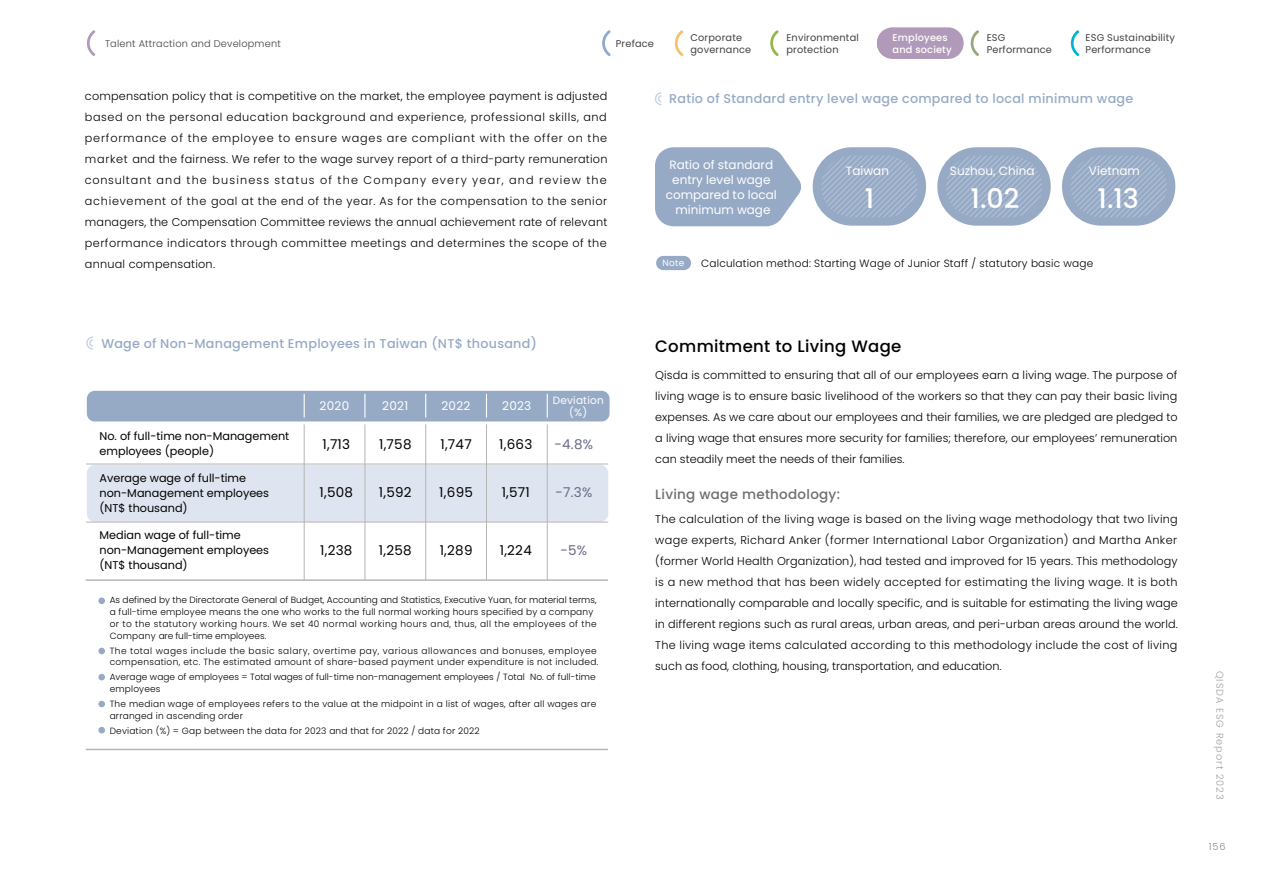
<style>
.page{position:relative;width:1263px;height:893px;background:#fff}
.page>*{position:absolute;margin:0;border:0;box-sizing:border-box;transform-origin:0 0}
.t1{font:500 27px "Poppins";color:#fff}
.t2{font:500 16.5px "Poppins";letter-spacing:.02em;color:#000}
.t3{font:13.5px "Poppins";letter-spacing:.02em;color:#000}
.t4{font:500 13.5px "Poppins";letter-spacing:.02em;color:#6d6e71}
.t5{font:13.5px "Poppins";color:#686986}
.t6{font:500 12.75px "Poppins";letter-spacing:.02em;color:#96aac5}
.t7{font:12px/15px "Poppins";color:#fff;text-align:center}
.t8{font:300 11.25px/21px "Poppins";color:#000;text-align:justify}
.t9{font:11.25px/15px "Poppins";color:#000}
.t10{font:300 10.5px "Poppins";letter-spacing:.02em;color:#000}
.t11{font:10.5px/12px "Poppins";letter-spacing:.02em;color:#fff;text-align:center}
.t12{font:9.75px/12px "Poppins";letter-spacing:.02em;color:#414042}
.t13{font:300 9.75px "Poppins";letter-spacing:.02em;color:#414042}
.t14{font:500 9.75px/12px "Poppins";letter-spacing:.02em;color:#fff}
.t15{font:300 9.75px "Poppins";letter-spacing:.1em;color:#9fa0a0}
.t16{font:300 9.75px "Poppins";color:#898989}
.t17{font:300 9px/11.9px "Poppins";letter-spacing:.02em;color:#000}
.t18{font:9px "Poppins";color:#fff}
</style>
<div class="page">
<svg style="left:655px;top:147px;width:146px;height:79px;background:#9fb1ca"></svg>
<div style="left:87px;top:465px;width:521px;height:57px;background:#dfe5f0;border-radius:8px"></div>
<div style="left:87px;top:391px;width:522px;height:30px;background:#96aac5;border-radius:8px"></div>
<hr style="left:304px;top:424px;width:1px;height:156px;background:#b5b5b6">
<hr style="left:365px;top:424px;width:1px;height:156px;background:#b5b5b6">
<hr style="left:425px;top:424px;width:1px;height:156px;background:#b5b5b6">
<hr style="left:547px;top:424px;width:1px;height:156px;background:#b5b5b6">
<hr style="left:486px;top:424px;width:1px;height:156px;background:#b5b5b6">
<svg style="left:304px;top:394px;width:1px;height:23px"></svg>
<svg style="left:364px;top:394px;width:1px;height:23px"></svg>
<svg style="left:425px;top:394px;width:1px;height:23px"></svg>
<svg style="left:547px;top:394px;width:1px;height:23px"></svg>
<svg style="left:486px;top:394px;width:1px;height:23px"></svg>
<hr style="left:86px;top:464px;width:522px;height:1px;background:#b5b5b6">
<hr style="left:86px;top:522px;width:522px;height:1px;background:#b5b5b6">
<hr style="left:86px;top:579px;width:522px;height:2px;background:#b5b5b6">
<hr style="left:86px;top:749px;width:522px;height:1px;background:#b5b5b6">
<div style="left:813px;top:147px;width:113px;height:79px;background:#96aac5;border-radius:39px"></div>
<svg style="left:821px;top:156px;width:96px;height:61px"></svg>
<div style="left:937px;top:147px;width:114px;height:79px;background:#96aac5;border-radius:39px"></div>
<svg style="left:946px;top:156px;width:96px;height:61px"></svg>
<div style="left:1062px;top:147px;width:113px;height:79px;background:#96aac5;border-radius:39px"></div>
<svg style="left:1070px;top:156px;width:97px;height:61px"></svg>
<svg style="left:86px;top:336px;width:7px;height:14px"></svg>
<svg style="left:654px;top:92px;width:8px;height:14px"></svg>
<div style="left:656px;top:256px;width:35px;height:14px;background:#96aac5;border-radius:7px"></div>
<div style="left:98px;top:597px;width:7px;height:7px;background:#96aac5;border-radius:50%"></div>
<div style="left:98px;top:648px;width:7px;height:6px;background:#96aac5;border-radius:50%"></div>
<div style="left:98px;top:674px;width:7px;height:6px;background:#96aac5;border-radius:50%"></div>
<div style="left:98px;top:701px;width:7px;height:6px;background:#96aac5;border-radius:50%"></div>
<div style="left:98px;top:727px;width:7px;height:6px;background:#96aac5;border-radius:50%"></div>
<svg style="left:87px;top:30px;width:8px;height:26px"></svg>
<div style="left:877px;top:27px;width:87px;height:32px;background:#b19ab9;border-radius:16px"></div>
<svg style="left:602px;top:30px;width:9px;height:26px"></svg>
<svg style="left:675px;top:30px;width:8px;height:26px"></svg>
<svg style="left:770px;top:30px;width:9px;height:26px"></svg>
<svg style="left:877px;top:30px;width:7px;height:26px"></svg>
<svg style="left:971px;top:30px;width:8px;height:26px"></svg>
<svg style="left:1071px;top:30px;width:8px;height:26px"></svg>
<p class="t12" style="left:786px;top:31px;width:74px">Environmental protection</p>
<p class="t12" style="left:987px;top:31px;width:67px">ESG<br>Performance</p>
<p class="t12" style="left:1085px;top:31px;width:91px">ESG Sustainability<br>Performance</p>
<p class="t13" style="left:105px;top:38px;width:177px">Talent Attraction and Development</p>
<p class="t14" style="left:892px;top:31px;width:61px">Employees and society</p>
<p class="t12" style="left:616px;top:37px;width:40px">Preface</p>
<p class="t12" style="left:690px;top:31px;width:62px">Corporate governance</p>
<p class="t8" style="left:85px;top:85px;width:524px">compensation policy that is competitive on the market, the employee payment is adjusted based on the personal education background and experience, professional skills, and performance of the employee to ensure wages are compliant with the offer on the market and the fairness. We refer to the wage survey report of a third-party remuneration consultant and the business status of the Company every year, and review the achievement of the goal at the end of the year. As for the compensation to the senior managers, the Compensation Committee reviews the annual achievement rate of relevant performance indicators through committee meetings and determines the scope of the annual compensation.</p>
<p class="t6" style="left:669px;top:91px;width:466px">Ratio of Standard entry level wage compared to local minimum wage</p>
<p class="t7" style="left:666px;top:157px;width:113px">Ratio of standard entry level wage compared to local minimum wage</p>
<p class="t7" style="left:846px;top:163px;width:45px">Taiwan</p>
<p class="t7" style="left:950px;top:163px;width:86px">Suzhou, China</p>
<p class="t7" style="left:1089px;top:163px;width:53px">Vietnam</p>
<h1 class="t1" style="left:865px;top:182px;width:11px">1</h1>
<h1 class="t1" style="left:970px;top:182px;width:50px">1.02</h1>
<h1 class="t1" style="left:1097px;top:182px;width:43px">1.13</h1>
<p class="t10" style="left:701px;top:258px;width:394px">Calculation method: Starting Wage of Junior Staff / statutory basic wage</p>
<p class="t18" style="left:662px;top:258px;width:24px">Note</p>
<p class="t6" style="left:101px;top:336px;width:437px">Wage of Non-Management Employees in Taiwan (NT$ thousand)</p>
<p class="t9" style="left:100px;top:429px;width:191px">No. of full-time non-Management employees (people)</p>
<p class="t9" style="left:100px;top:471px;width:171px">Average wage of full-time non-Management employees (NT$ thousand)</p>
<p class="t9" style="left:100px;top:528px;width:171px">Median wage of full-time non-Management employees (NT$ thousand)</p>
<p class="t7" style="left:320px;top:399px;width:31px">2020</p>
<p class="t7" style="left:382px;top:399px;width:27px">2021</p>
<p class="t7" style="left:441px;top:399px;width:30px">2022</p>
<p class="t7" style="left:502px;top:399px;width:31px">2023</p>
<p class="t11" style="left:553px;top:394px;width:53px">Deviation (%)</p>
<p class="t3" style="left:322px;top:436px;width:29px">1,713</p>
<p class="t3" style="left:320px;top:484px;width:35px">1,508</p>
<p class="t3" style="left:320px;top:542px;width:34px">1,238</p>
<p class="t3" style="left:379px;top:436px;width:34px">1,758</p>
<p class="t3" style="left:379px;top:484px;width:34px">1,592</p>
<p class="t3" style="left:379px;top:542px;width:34px">1,258</p>
<p class="t3" style="left:440px;top:436px;width:33px">1,747</p>
<p class="t3" style="left:439px;top:484px;width:35px">1,695</p>
<p class="t3" style="left:440px;top:542px;width:34px">1,289</p>
<p class="t3" style="left:499px;top:436px;width:35px">1,663</p>
<p class="t3" style="left:502px;top:484px;width:30px">1,571</p>
<p class="t3" style="left:500px;top:542px;width:34px">1,224</p>
<p class="t5" style="left:554px;top:436px;width:40px">-4.8%</p>
<p class="t5" style="left:555px;top:484px;width:38px">-7.3%</p>
<p class="t5" style="left:560px;top:542px;width:28px">-5%</p>
<p class="t17" style="left:110px;top:594px;width:489px">As defined by the Directorate General of Budget, Accounting and Statistics, Executive Yuan, for material terms, a full-time employee means the one who works to the full normal working hours specified by a company or to the statutory working hours. We set 40 normal working hours and, thus, all the employees of the Company are full-time employees.</p>
<p class="t17" style="left:110px;top:644px;width:490px">The total wages include the basic salary, overtime pay, various allowances and bonuses, employee compensation, etc. The estimated amount of share-based payment under expenditure is not included.</p>
<p class="t17" style="left:110px;top:671px;width:487px">Average wage of employees = Total wages of full-time non-management employees / Total No. of full-time employees</p>
<p class="t17" style="left:110px;top:698px;width:488px">The median wage of employees refers to the value at the midpoint in a list of wages, after all wages are arranged in ascending order</p>
<p class="t17" style="left:110px;top:725px;width:371px">Deviation (%) = Gap between the data for 2023 and that for 2022 / data for 2022</p>
<h2 class="t2" style="left:655px;top:336px;width:248px">Commitment to Living Wage</h2>
<p class="t8" style="left:655px;top:364px;width:524px">Qisda is committed to ensuring that all of our employees earn a living wage. The purpose of living wage is to ensure basic livelihood of the workers so that they can pay their basic living expenses. As we care about our employees and their families, we are pledged are pledged to a living wage that ensures more security for families; therefore, our employees’ remuneration can steadily meet the needs of their families.</p>
<p class="t4" style="left:655px;top:486px;width:186px">Living wage methodology:</p>
<p class="t8" style="left:655px;top:508px;width:524px">The calculation of the living wage is based on the living wage methodology that two living wage experts, Richard Anker (former International Labor Organization) and Martha Anker (former World Health Organization), had tested and improved for 15 years. This methodology is a new method that has been widely accepted for estimating the living wage. It is both internationally comparable and locally specific, and is suitable for estimating the living wage in different regions such as rural areas, urban areas, and peri-urban areas around the world.<br>The living wage items calculated according to this methodology include the cost of living such as food, clothing, housing, transportation, and education.</p>
<p class="t15" style="left:1225px;top:671px;width:130px;rotate:90deg">QISDA ESG Report 2023</p>
<p class="t16" style="left:1209px;top:841px;width:18px">156</p>
</div>
